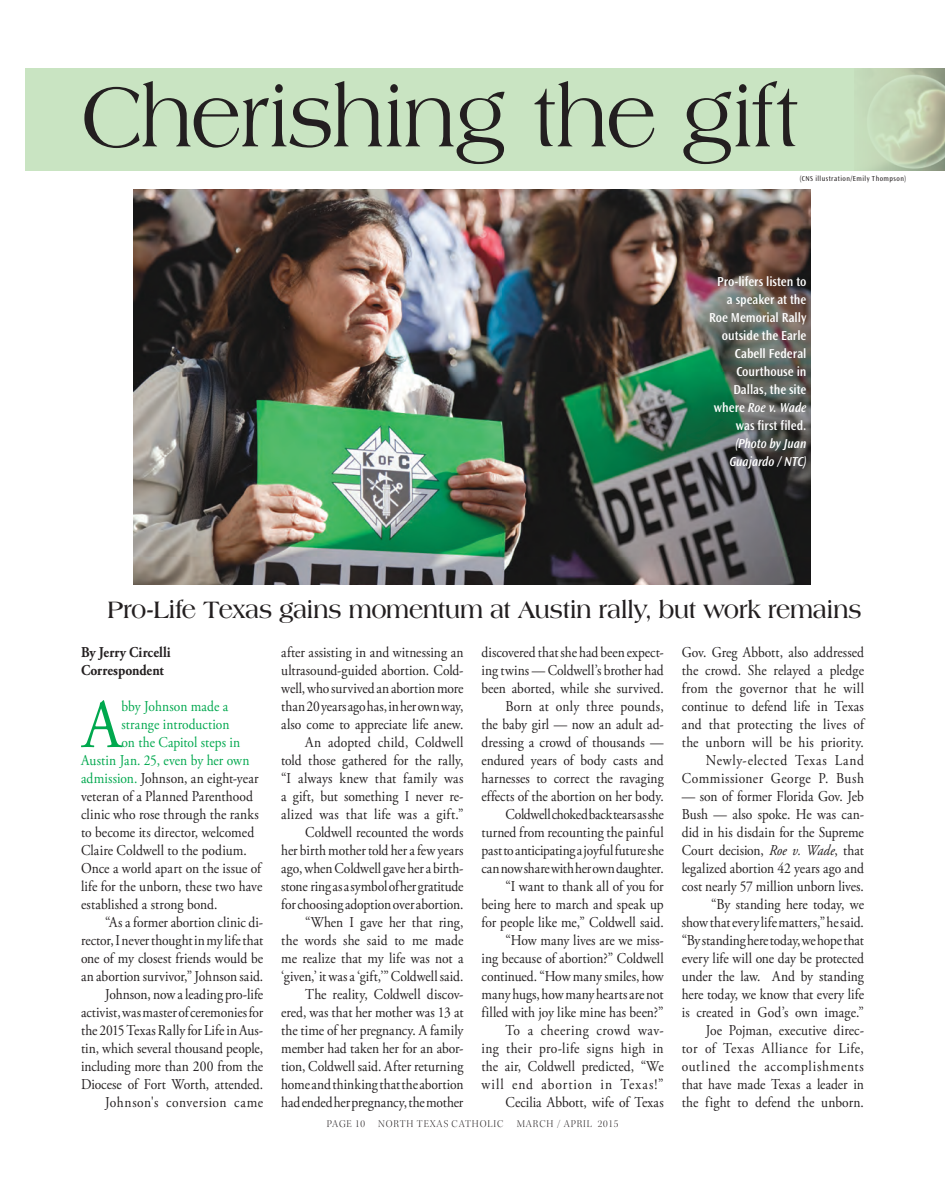
<style>
.page{position:relative;width:945px;height:1188px;background:#fff}
.page>*{position:absolute;margin:0;border:0;box-sizing:border-box;transform-origin:0 0}
.t1{font:90px "Americana Std";letter-spacing:-.025em;color:#231f20;scale:.9 1}
.t2{font:69.3px "Adobe Garamond Pro";color:#00a84e;scale:.9 1}
.t3{font:700 25.5px "Americana Std";letter-spacing:-.015em;color:#231f20;scale:.9 1}
.t4{font:15px/18px "Adobe Garamond Pro";color:#231f20;text-align:right;scale:.9 1}
.t5{font:15px "Adobe Garamond Pro";letter-spacing:.005em;color:#00a84e;scale:.9 1}
.t6{font:700 15px/18px "Adobe Garamond Pro";color:#231f20;scale:.9 1}
.t7{font:15px "Adobe Garamond Pro";letter-spacing:.035em;color:#231f20;scale:.9 1}
.t8{font:600 13.5px/18px "Ocean Sans Std";color:#fff;text-align:right;scale:.9 1}
.t9{font:10.5px "Kepler Std Light Disp";letter-spacing:.08em;color:#231f20}
.t10{font:7.5px "Ocean Sans Std";letter-spacing:.065em;color:#231f20;scale:.9 1}
.s1{font-style:italic}
.s2{color:#00a84e}
</style>
<div class="page">
<img style="left:133px;top:189px;width:677px;height:396px">
<div style="left:26px;top:68px;width:919px;height:103px;background:#c9e4c2"></div>
<img style="left:860px;top:68px;width:85px;height:103px">
<p class="t1" style="left:81px;top:67px;width:801px">Cherishing the gift</p>
<p class="t10" style="left:800px;top:174px;width:119px">(CNS illustration/Emily Thompson)</p>
<p class="t8" style="left:709px;top:272px;width:110px">Pro-lifers listen to a speaker at the<br>Roe Memorial Rally outside the Earle<br>Cabell Federal<br>Courthouse in<br>Dallas, the site where <span class="s1">Roe v. Wade </span>was first filed. <span class="s1">(Photo by Juan<br>Guajardo / NTC)</span></p>
<p class="t3" style="left:107px;top:596px;width:839px">Pro-Life Texas gains momentum at Austin rally, but work remains</p>
<p class="t6" style="left:81px;top:644px;width:101px">By Jerry Circelli<br>Correspondent</p>
<p class="t2" style="left:83px;top:683px;width:45px">A</p>
<p class="t5" style="left:121px;top:697px;width:120px">bby Johnson made a</p>
<p class="t5" style="left:121px;top:715px;width:122px">strange introduction</p>
<p class="t5" style="left:121px;top:733px;width:133px">on the Capitol steps in</p>
<p class="t5" style="left:81px;top:751px;width:189px">Austin Jan. 25, even by her own</p>
<p class="t4" style="left:81px;top:770px;width:199px"><span class="s2">admission.</span> Johnson, an eight-year</p>
<p class="t4" style="left:81px;top:788px;width:193px">veteran of a Planned Parenthood</p>
<p class="t4" style="left:81px;top:806px;width:199px">clinic who rose through the ranks</p>
<p class="t4" style="left:81px;top:824px;width:194px">to become its director, welcomed</p>
<p class="t4" style="left:81px;top:842px;width:186px">Claire Coldwell to the podium.</p>
<p class="t4" style="left:81px;top:860px;width:202px">Once a world apart on the issue of</p>
<p class="t4" style="left:81px;top:878px;width:203px">life for the unborn, these two have</p>
<p class="t4" style="left:81px;top:896px;width:153px">established a strong bond.</p>
<p class="t4" style="left:105px;top:914px;width:177px">“As a former abortion clinic di-</p>
<p class="t4" style="left:81px;top:932px;width:204px">rector, I never thought in my life that</p>
<p class="t4" style="left:81px;top:950px;width:204px">one of my closest friends would be</p>
<p class="t4" style="left:81px;top:968px;width:204px">an abortion survivor,” Johnson said.</p>
<p class="t4" style="left:105px;top:986px;width:177px">Johnson, now a leading pro-life</p>
<p class="t4" style="left:81px;top:1004px;width:204px">activist, was master of ceremonies for</p>
<p class="t4" style="left:81px;top:1022px;width:204px">the 2015 Texas Rally for Life in Aus-</p>
<p class="t4" style="left:81px;top:1040px;width:204px">tin, which several thousand people,</p>
<p class="t4" style="left:81px;top:1058px;width:204px">including more than 200 from the</p>
<p class="t4" style="left:81px;top:1076px;width:204px">Diocese of Fort Worth, attended.</p>
<p class="t7" style="left:105px;top:1093px;width:177px">Johnson's conversion came</p>
<p class="t4" style="left:281px;top:644px;width:204px">after assisting in and witnessing an ultrasound-guided abortion. Cold&shy;well, who survived an abortion more than 20 years ago has, in her own way, also come to appreciate life anew.<br>An adopted child, Coldwell told those gathered for the rally, “I always knew that family was a gift, but something I never re&shy;alized was that life was a gift.” Coldwell recounted the words<br>her birth mother told her a few years ago, when Coldwell gave her a birth&shy;stone ring as a symbol of her gratitude for choosing adoption over abortion. “When I gave her that ring,<br>the words she said to me made me realize that my life was not a ‘given,’ it was a ‘gift,’” Coldwell said.<br>The reality, Coldwell discov&shy;ered, was that her mother was 13 at the time of her pregnancy. A family member had taken her for an abor&shy;tion, Coldwell said. After returning home and thinking that the abortion had ended her pregnancy, the mother</p>
<p class="t4" style="left:482px;top:644px;width:204px">discovered that she had been expect&shy;ing twins — Coldwell’s brother had been aborted, while she survived.<br>Born at only three pounds,<br>the baby girl — now an adult ad&shy;dressing a crowd of thousands — endured years of body casts and harnesses to correct the ravaging effects of the abortion on her body.<br>Coldwell choked back tears as she turned from recounting the painful past to anticipating a joyful future she can now share with her own daughter. “I want to thank all of you for being here to march and speak up for people like me,” Coldwell said. “How many lives are we miss-<br>ing because of abortion?” Coldwell continued. “How many smiles, how many hugs, how many hearts are not filled with joy like mine has been?”<br>To a cheering crowd wav-<br>ing their pro-life signs high in the air, Coldwell predicted, “We will end abortion in Texas!”<br>Cecilia Abbott, wife of Texas</p>
<p class="t4" style="left:682px;top:644px;width:204px">Gov. Greg Abbott, also addressed the crowd. She relayed a pledge from the governor that he will continue to defend life in Texas and that protecting the lives of the unborn will be his priority.<br>Newly-elected Texas Land<br>Commissioner George P. Bush</p>
<p class="t4" style="left:682px;top:788px;width:204px">— son of former Florida Gov. Jeb<br>Bush — also spoke. He was can&shy;did in his disdain for the Supreme<br>Court decision, <span class="s1">Roe v. Wade</span>, that legalized abortion 42 years ago and cost nearly 57 million unborn lives. “By standing here today, we show that every life matters,” he said. “By standing here today, we hope that every life will one day be protected under the law. And by standing here today, we know that every life is created in God’s own image.”<br>Joe Pojman, executive direc-<br>tor of Texas Alliance for Life, outlined the accomplishments that have made Texas a leader in the fight to defend the unborn.</p>
<p class="t9" style="left:327px;top:1118px;width:40px">PAGE 10</p>
<p class="t9" style="left:378px;top:1118px;width:127px">NORTH TEXAS CATHOLIC</p>
<p class="t9" style="left:517px;top:1118px;width:103px">MARCH / APRIL 2015</p>
</div>
